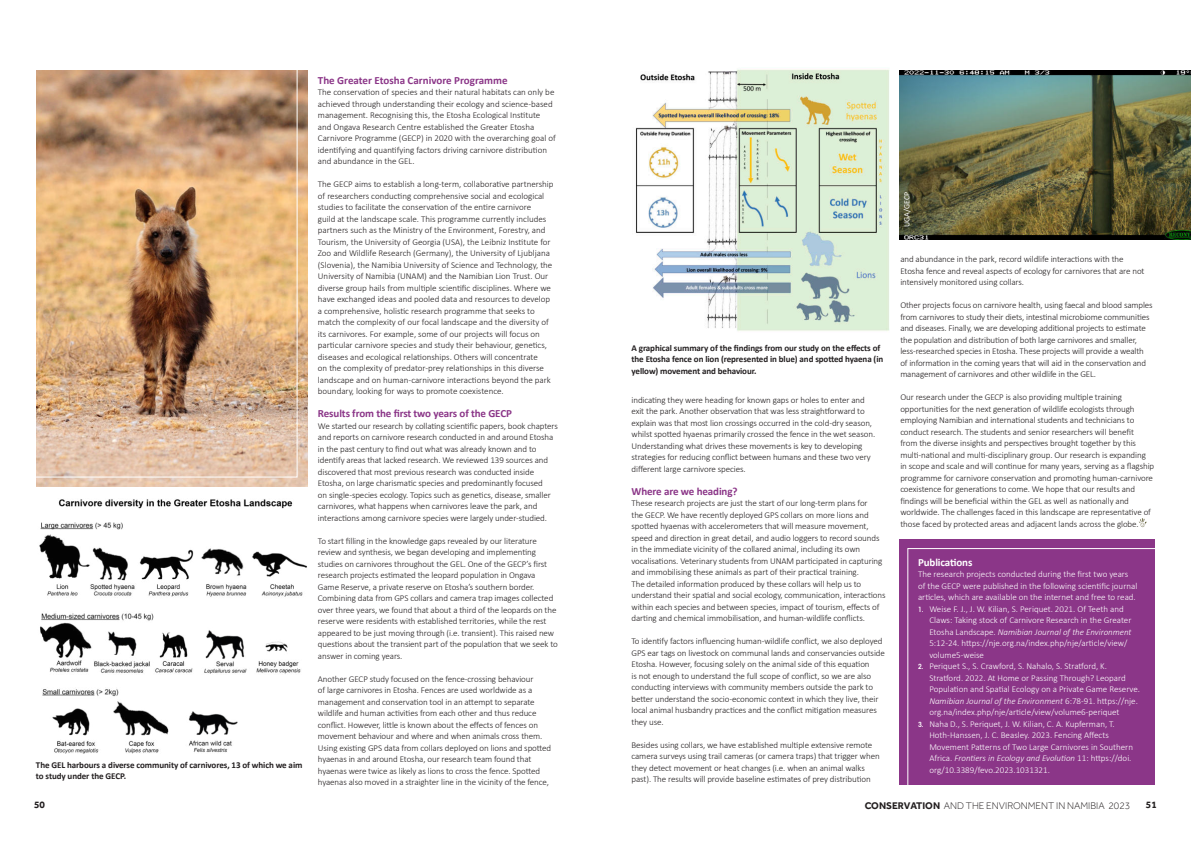
<style>
.page{position:relative;width:1191px;height:842px;background:#fff}
.page>*{position:absolute;margin:0;border:0;box-sizing:border-box;transform-origin:0 0}
.t1{font:700 11px "Calibri";letter-spacing:-.01em;color:#8b3688}
.t2{font:700 11px "Calibri";letter-spacing:-.01em;color:#fff}
.t3{font:300 10px "Effra";color:#231f20}
.t4{font:700 10px "Effra";color:#231f20}
.t5{font:300 9px/11.5px "Calibri";letter-spacing:-.01em;color:#231f20}
.t6{font:300 9px/11.5px "Calibri";color:#fff}
.t7{font:700 9px/11.5px "Calibri";letter-spacing:-.01em;color:#231f20}
.t8{font:8px "Calibri";color:#fff}
.s1{font-family:"ITC Avant Garde Std";font-weight:600;font-stretch:condensed;font-size:7px}
.s2{font-style:italic}
.s3{font-weight:700}
</style>
<div class="page">
<img style="left:36px;top:71px;width:271px;height:415px">
<div style="left:899px;top:539px;width:256px;height:245px;background:#8b3688"></div>
<img style="left:39px;top:499px;width:268px;height:254px">
<img style="left:636px;top:69px;width:254px;height:262px">
<img style="left:899px;top:70px;width:291px;height:169px">
<img style="left:36px;top:70px;width:262px;height:407px">
<svg style="left:907px;top:548px;width:248px;height:237px"></svg>
<svg style="left:1138px;top:518px;width:8px;height:9px"></svg>
<p class="t7" style="left:36px;top:759px;width:268px">The GEL harbours a diverse community of carnivores, 13 of which we aim to study under the GECP.</p>
<p class="t1" style="left:318px;top:72px;width:191px">The Greater Etosha Carnivore Programme</p>
<p class="t5" style="left:318px;top:86px;width:239px">The conservation of species and their natural habitats can only be achieved through understanding their ecology and science-based management. Recognising this, the Etosha Ecological Institute and Ongava Research Centre established the Greater Etosha Carnivore Programme (GECP) in 2020 with the overarching goal of identifying and quantifying factors driving carnivore distribution and abundance in the GEL.</p>
<p class="t5" style="left:318px;top:178px;width:237px">The GECP aims to establish a long-term, collaborative partnership of researchers conducting comprehensive social and ecological studies to facilitate the conservation of the entire carnivore<br>guild at the landscape scale. This programme currently includes partners such as the Ministry of the Environment, Forestry, and Tourism, the University of Georgia (USA), the Leibniz Institute for Zoo and Wildlife Research (Germany), the University of Ljubljana (Slovenia), the Namibia University of Science and Technology, the University of Namibia (UNAM) and the Namibian Lion Trust. Our diverse group hails from multiple scientific disciplines. Where we have exchanged ideas and pooled data and resources to develop a comprehensive, holistic research programme that seeks to match the complexity of our focal landscape and the diversity of its carnivores. For example, some of our projects will focus on particular carnivore species and study their behaviour, genetics, diseases and ecological relationships. Others will concentrate<br>on the complexity of predator-prey relationships in this diverse landscape and on human-carnivore interactions beyond the park boundary, looking for ways to promote coexistence.</p>
<p class="t1" style="left:318px;top:406px;width:195px">Results from the first two years of the GECP</p>
<p class="t5" style="left:318px;top:420px;width:241px">We started our research by collating scientific papers, book chapters and reports on carnivore research conducted in and around Etosha in the past century to find out what was already known and to identify areas that lacked research. We reviewed 139 sources and discovered that most previous research was conducted inside Etosha, on large charismatic species and predominantly focused<br>on single-species ecology. Topics such as genetics, disease, smaller carnivores, what happens when carnivores leave the park, and interactions among carnivore species were largely under-studied.</p>
<p class="t5" style="left:318px;top:535px;width:241px">To start filling in the knowledge gaps revealed by our literature review and synthesis, we began developing and implementing studies on carnivores throughout the GEL. One of the GECP’s first research projects estimated the leopard population in Ongava Game Reserve, a private reserve on Etosha’s southern border.<br>Combining data from GPS collars and camera trap images collected over three years, we found that about a third of the leopards on the reserve were residents with established territories, while the rest appeared to be just moving through (i.e. transient). This raised new questions about the transient part of the population that we seek to answer in coming years.</p>
<p class="t5" style="left:318px;top:673px;width:235px">Another GECP study focused on the fence-crossing behaviour<br>of large carnivores in Etosha. Fences are used worldwide as a management and conservation tool in an attempt to separate wildlife and human activities from each other and thus reduce conflict. However, little is known about the effects of fences on movement behaviour and where and when animals cross them.<br>Using existing GPS data from collars deployed on lions and spotted hyaenas in and around Etosha, our research team found that hyaenas were twice as likely as lions to cross the fence. Spotted hyaenas also moved in a straighter line in the vicinity of the fence,</p>
<p class="t7" style="left:631px;top:342px;width:253px">A graphical summary of the findings from our study on the effects of the Etosha fence on lion (represented in blue) and spotted hyaena (in yellow) movement and behaviour.</p>
<p class="t5" style="left:631px;top:394px;width:245px">indicating they were heading for known gaps or holes to enter and exit the park. Another observation that was less straightforward to explain was that most lion crossings occurred in the cold-dry season, whilst spotted hyaenas primarily crossed the fence in the wet season.<br>Understanding what drives these movements is key to developing strategies for reducing conflict between humans and these two very different large carnivore species.</p>
<p class="t1" style="left:631px;top:483px;width:108px">Where are we heading?</p>
<p class="t5" style="left:631px;top:497px;width:255px">These research projects are just the start of our long-term plans for<br>the GECP. We have recently deployed GPS collars on more lions and spotted hyaenas with accelerometers that will measure movement, speed and direction in great detail, and audio loggers to record sounds in the immediate vicinity of the collared animal, including its own vocalisations. Veterinary students from UNAM participated in capturing and immobilising these animals as part of their practical training.<br>The detailed information produced by these collars will help us to understand their spatial and social ecology, communication, interactions within each species and between species, impact of tourism, effects of darting and chemical immobilisation, and human-wildlife conflicts.</p>
<p class="t5" style="left:631px;top:635px;width:255px">To identify factors influencing human-wildlife conflict, we also deployed GPS ear tags on livestock on communal lands and conservancies outside Etosha. However, focusing solely on the animal side of this equation<br>is not enough to understand the full scope of conflict, so we are also conducting interviews with community members outside the park to better understand the socio-economic context in which they live, their local animal husbandry practices and the conflict mitigation measures they use.</p>
<p class="t5" style="left:631px;top:739px;width:250px">Besides using collars, we have established multiple extensive remote camera surveys using trail cameras (or camera traps) that trigger when they detect movement or heat changes (i.e. when an animal walks past). The results will provide baseline estimates of prey distribution</p>
<p class="t8" style="left:903px;top:227px;width:37px;rotate:-90deg">UGA/GECP</p>
<p class="t5" style="left:900px;top:253px;width:246px">and abundance in the park, record wildlife interactions with the<br>Etosha fence and reveal aspects of ecology for carnivores that are not intensively monitored using collars.</p>
<p class="t5" style="left:900px;top:299px;width:254px">Other projects focus on carnivore health, using faecal and blood samples from carnivores to study their diets, intestinal microbiome communities and diseases. Finally, we are developing additional projects to estimate the population and distribution of both large carnivores and smaller, less-researched species in Etosha. These projects will provide a wealth of information in the coming years that will aid in the conservation and management of carnivores and other wildlife in the GEL.</p>
<p class="t5" style="left:900px;top:391px;width:255px">Our research under the GECP is also providing multiple training opportunities for the next generation of wildlife ecologists through employing Namibian and international students and technicians to conduct research. The students and senior researchers will benefit<br>from the diverse insights and perspectives brought together by this multi-national and multi-disciplinary group. Our research is expanding in scope and scale and will continue for many years, serving as a flagship programme for carnivore conservation and promoting human-carnivore coexistence for generations to come. We hope that our results and findings will be beneficial within the GEL as well as nationally and worldwide. The challenges faced in this landscape are representative of those faced by protected areas and adjacent lands across the globe.</p>
<p class="t2" style="left:918px;top:554px;width:56px">Publications</p>
<p class="t6" style="left:918px;top:568px;width:221px">The research projects conducted during the first two years of the GECP were published in the following scientific journal articles, which are available on the internet and free to read.</p>
<p class="t6" style="left:929px;top:603px;width:204px;text-indent:-11px"><span class="s1">1.</span> Weise F. J., J. W. Kilian, S. Periquet. 2021. Of Teeth and Claws: Taking stock of Carnivore Research in the Greater Etosha Landscape. <span class="s2">Namibian Journal of the Environment </span>5:12-24. https://nje.org.na/index.php/nje/article/view/ volume5-weise</p>
<p class="t6" style="left:929px;top:660px;width:212px;text-indent:-11px"><span class="s1">2.</span> Periquet S., S. Crawford, S. Nahalo, S. Stratford, K.<br>Stratford. 2022. At Home or Passing Through? Leopard Population and Spatial Ecology on a Private Game Reserve.<br><span class="s2">Namibian Journal of the Environment</span> 6:78-91. https://nje. org.na/index.php/nje/article/view/volume6-periquet</p>
<p class="t6" style="left:929px;top:718px;width:205px;text-indent:-11px"><span class="s1">3.</span> Naha D., S. Periquet, J. W. Kilian, C. A. Kupferman, T.<br>Hoth-Hanssen, J. C. Beasley. 2023. Fencing Affects Movement Patterns of Two Large Carnivores in Southern Africa. <span class="s2">Frontiers in Ecology and Evolution</span> 11: https://doi. org/10.3389/fevo.2023.1031321.</p>
<p class="t4" style="left:34px;top:799px;width:12px">50</p>
<p class="t3" style="left:864px;top:799px;width:267px"><span class="s3">CONSERVATION</span> AND THE ENVIRONMENT IN NAMIBIA 2023</p>
<p class="t4" style="left:1146px;top:799px;width:12px">51</p>
</div>
